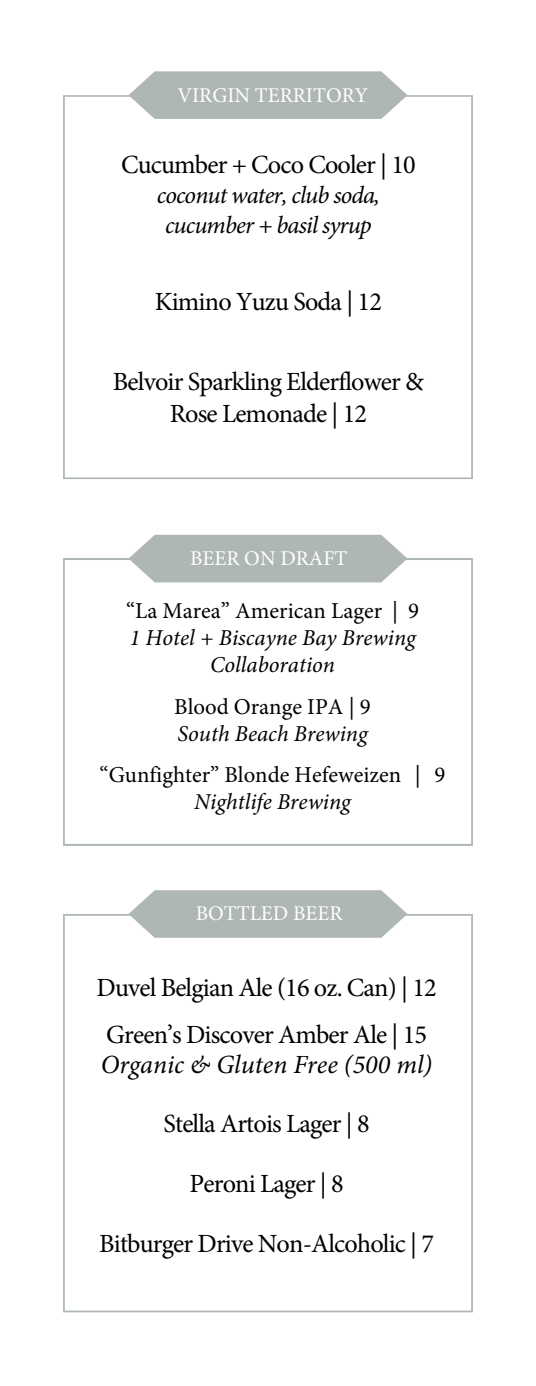
<style>
.page{position:relative;width:536px;height:1386px;background:#fff}
.page>*{position:absolute;margin:0;border:0;box-sizing:border-box;transform-origin:0 0}
.t1{font:26.25px/31.7px "Minion Pro";letter-spacing:-.03em;color:#000;text-align:center}
.t2{font:italic 26.25px "Minion Pro";color:#000}
.t3{font:italic 24.5px/29.2px "Minion Pro";letter-spacing:-.035em;color:#000;text-align:center}
.t4{font:italic 22.75px/27.3px "Minion Pro";color:#000;text-align:center}
.t5{font:22.75px "Minion Pro";color:#000}
.t6{font:21px "Minion Pro";color:#fff}
</style>
<div class="page">
<div style="left:63px;top:95px;width:409px;height:384px;border:2px solid #aeb7b6"></div>
<div style="left:63px;top:558px;width:410px;height:288px;border:2px solid #aeb7b6"></div>
<div style="left:63px;top:914px;width:409px;height:398px;border:2px solid #aeb7b6"></div>
<svg style="left:128px;top:71px;width:279px;height:48px;background:#b6bebd"></svg>
<svg style="left:128px;top:535px;width:279px;height:47px;background:#b5bdbc"></svg>
<svg style="left:128px;top:890px;width:279px;height:48px;background:#b6bebd"></svg>
<p class="t6" style="left:177px;top:81px;width:192px">VIRGIN TERRITORY</p>
<p class="t1" style="left:121px;top:149px;width:296px">Cucumber + Coco Cooler | 10</p>
<p class="t3" style="left:157px;top:181px;width:224px">coconut water, club soda, cucumber + basil syrup</p>
<p class="t1" style="left:155px;top:286px;width:228px">Kimino Yuzu Soda | 12</p>
<p class="t1" style="left:113px;top:366px;width:312px">Belvoir Sparkling Elderflower &amp;<br>Rose Lemonade | 12</p>
<p class="t6" style="left:190px;top:544px;width:159px">BEER ON DRAFT</p>
<p class="t5" style="left:126px;top:595px;width:294px">“La Marea” American Lager | 9</p>
<p class="t4" style="left:129px;top:624px;width:288px">1 Hotel + Biscayne Bay Brewing<br>Collaboration</p>
<p class="t5" style="left:174px;top:691px;width:198px">Blood Orange IPA | 9</p>
<p class="t4" style="left:177px;top:720px;width:191px">South Beach Brewing</p>
<p class="t5" style="left:100px;top:760px;width:347px">“Gunfighter” Blonde Hefeweizen | 9</p>
<p class="t4" style="left:194px;top:788px;width:158px">Nightlife Brewing</p>
<p class="t6" style="left:195px;top:900px;width:148px">BOTTLED BEER</p>
<p class="t1" style="left:96px;top:964px;width:341px;line-height:47.2px">Duvel Belgian Ale (16 oz. Can) | 12<br>Green’s Discover Amber Ale | 15</p>
<p class="t2" style="left:101px;top:1046px;width:333px">Organic &amp; Gluten Free (500 ml)</p>
<p class="t1" style="left:163px;top:1108px;width:208px">Stella Artois Lager | 8</p>
<p class="t1" style="left:189px;top:1168px;width:156px">Peroni Lager | 8</p>
<p class="t1" style="left:99px;top:1227px;width:336px">Bitburger Drive Non-Alcoholic | 7</p>
</div>
